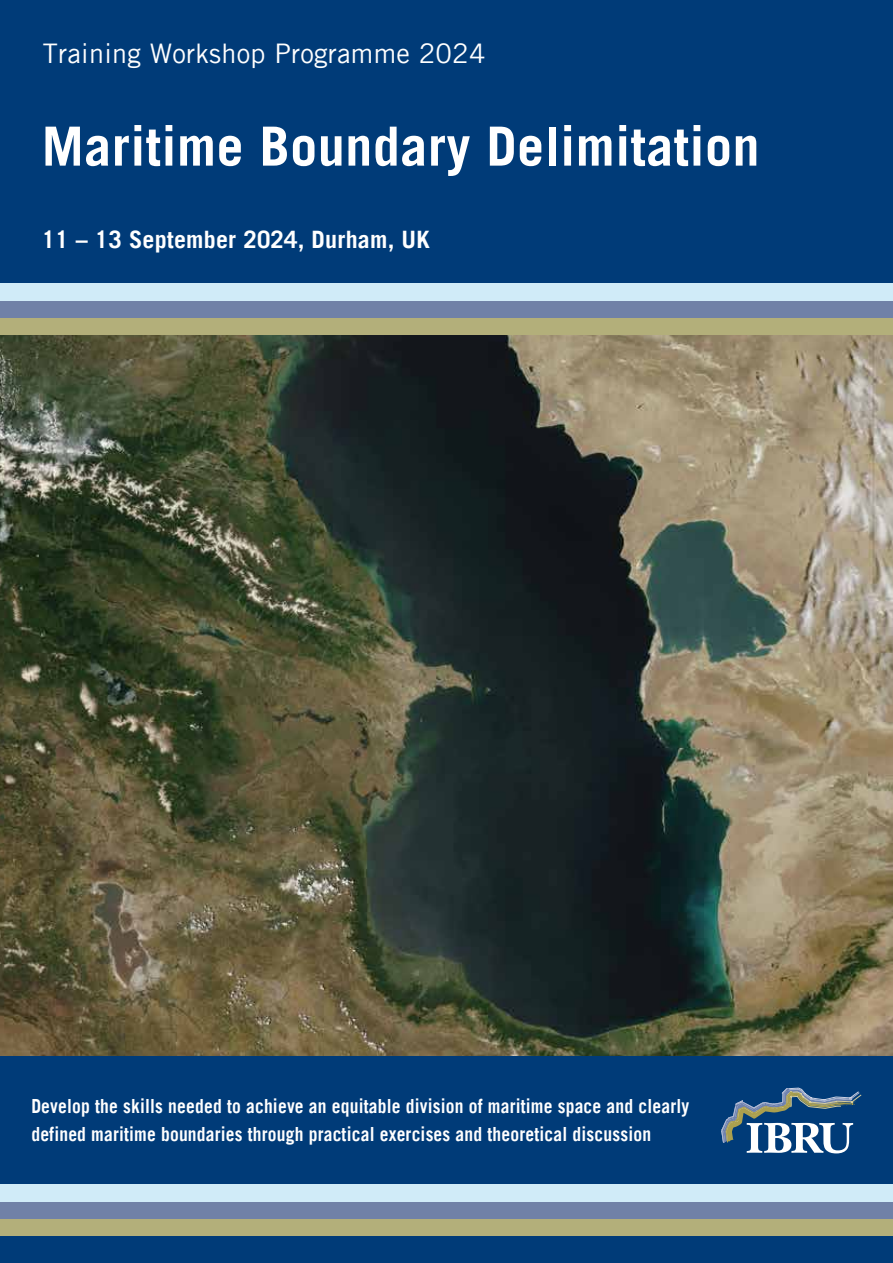
<style>
.page{position:relative;width:893px;height:1263px;background:#fff}
.page>*{position:absolute;margin:0;border:0;box-sizing:border-box;transform-origin:0 0}
.t1{font:700 54px "Trade Gothic LT";letter-spacing:.01em;color:#fff}
.t2{font:27px "Trade Gothic LT";letter-spacing:.01em;color:#fff}
.t3{font:700 24px "Trade Gothic LT";letter-spacing:.01em;color:#fff}
.t4{font:700 19.5px/28.5px "Trade Gothic LT";letter-spacing:.01em;color:#fff;scale:.9 1}
</style>
<div class="page">
<img style="left:0;top:335px;width:893px;height:722px">
<div style="left:0;top:0;width:893px;height:286px;background:#003b78"></div>
<div style="left:0;top:1057px;width:893px;height:206px;background:#003b78"></div>
<div style="left:0;top:317px;width:893px;height:18px;background:#b3af7a"></div>
<div style="left:0;top:301px;width:893px;height:17px;background:#7081a7"></div>
<div style="left:0;top:284px;width:893px;height:17px;background:#d0ebf8"></div>
<div style="left:0;top:1218px;width:893px;height:17px;background:#b3af7a"></div>
<div style="left:0;top:1201px;width:893px;height:17px;background:#7081a7"></div>
<div style="left:0;top:1184px;width:893px;height:17px;background:#d0ebf8"></div>
<svg style="left:721px;top:1087px;width:140px;height:66px"></svg>
<h2 class="t2" style="left:43px;top:37px;width:444px">Training Workshop Programme 2024</h2>
<h1 class="t1" style="left:42px;top:113px;width:719px">Maritime Boundary Delimitation</h1>
<p class="t3" style="left:42px;top:225px;width:390px">11 – 13 September 2024, Durham, UK</p>
<p class="t4" style="left:31px;top:1091px;width:732px">Develop the skills needed to achieve an equitable division of maritime space and clearly defined maritime boundaries through practical exercises and theoretical discussion</p>
</div>
